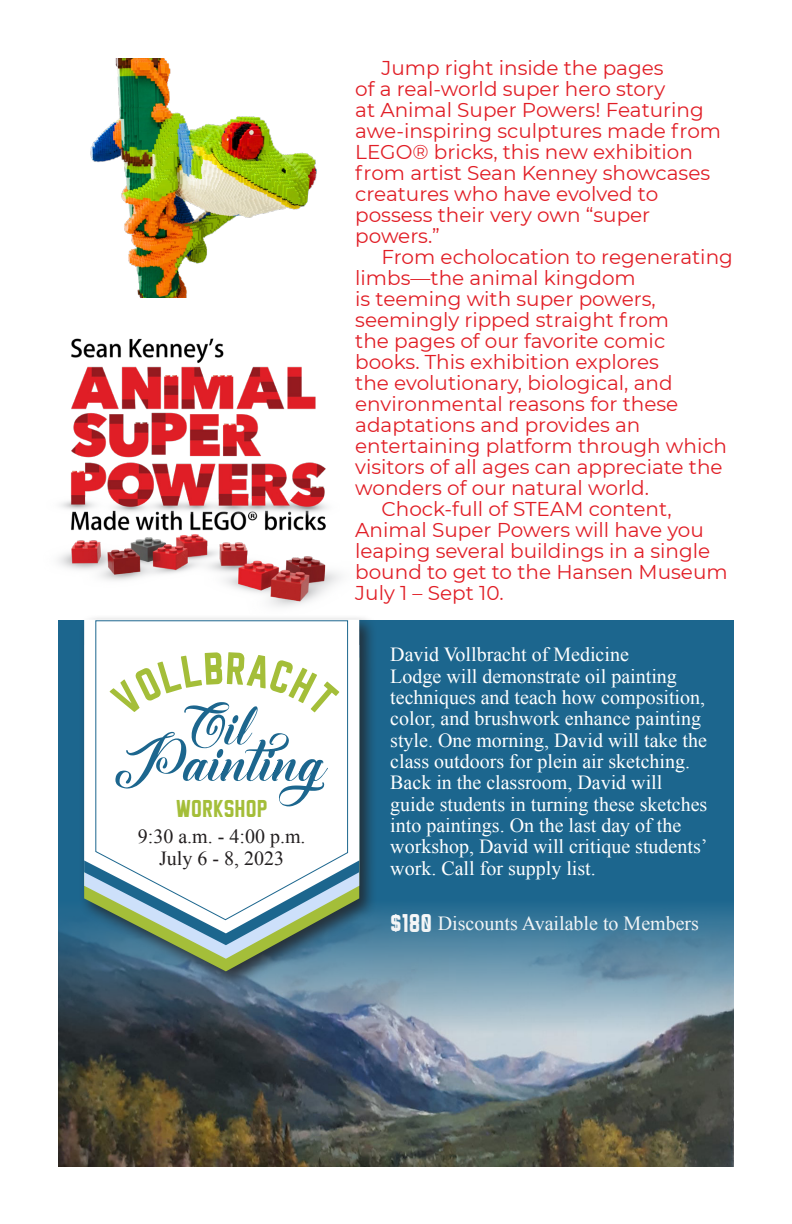
<style>
.page{position:relative;width:792px;height:1224px;background:#fff}
.page>*{position:absolute;margin:0;border:0;box-sizing:border-box;transform-origin:0 0}
.t1{font:26.6px "Rheiborn Sans Clean";color:#a4be39}
.t2{font:20px/21px "Montserrat";color:#e11e26}
.t3{font:20px/21.4px "Times New Roman";color:#fff}
.t4{font:20px "Times New Roman";color:#231f20}
.s1{font-family:"Rheiborn Sans Clean";font-size:28px}
</style>
<div class="page">
<div style="left:58px;top:620px;width:676px;height:547px;background:#1c668e"></div>
<img style="left:58px;top:908px;width:676px;height:259px">
<div style="left:79px;top:615px;width:299px;height:374px;background:#231f20;opacity:.75"></div>
<svg style="left:84px;top:959px;width:275px;height:12px;background:#597c86"></svg>
<svg style="left:84px;top:945px;width:275px;height:14px;background:#618785"></svg>
<svg style="left:84px;top:933px;width:275px;height:12px;background:#648c8d"></svg>
<svg style="left:84px;top:639px;width:275px;height:294px;background:#b7caca"></svg>
<svg style="left:95px;top:639px;width:253px;height:282px;background:#e3ebec"></svg>
<img style="left:58px;top:338px;width:303px;height:301px">
<img style="left:90px;top:58px;width:227px;height:240px">
<svg style="left:109px;top:652px;width:231px;height:155px;background:#e6eef2"></svg>
<p class="t1" style="left:176px;top:794px;width:93px">WORKSHOP</p>
<p class="t4" style="left:138px;top:823px;width:169px">9:30 a.m. - 4:00 p.m.</p>
<p class="t4" style="left:159px;top:845px;width:126px">July 6 - 8, 2023</p>
<p class="t2" style="left:355px;top:57px;width:367px;text-indent:26px">Jump right inside the pages<br>of a real-world super hero story<br>at Animal Super Powers! Featuring awe-inspiring sculptures made from<br>LEGO® bricks, this new exhibition from artist Sean Kenney showcases creatures who have evolved to possess their very own “super powers.”</p>
<p class="t2" style="left:355px;top:246px;width:379px;text-indent:26px">From echolocation to regenerating limbs—the animal kingdom<br>is teeming with super powers, seemingly ripped straight from<br>the pages of our favorite comic books. This exhibition explores<br>the evolutionary, biological, and environmental reasons for these adaptations and provides an entertaining platform through which visitors of all ages can appreciate the wonders of our natural world.</p>
<p class="t2" style="left:355px;top:498px;width:374px;text-indent:26px">Chock-full of STEAM content,<br>Animal Super Powers will have you leaping several buildings in a single bound to get to the Hansen Museum<br>July 1 – Sept 10.</p>
<p class="t3" style="left:390px;top:644px;width:319px">David Vollbracht of Medicine<br>Lodge will demonstrate oil painting techniques and teach how composition, color, and brushwork enhance painting style. One morning, David will take the class outdoors for plein air sketching.<br>Back in the classroom, David will guide students in turning these sketches into paintings. On the last day of the workshop, David will critique students’ work. Call for supply list.</p>
<p class="t3" style="left:390px;top:912px;width:310px"><span class="s1">$180</span> Discounts Available to Members</p>
</div>
